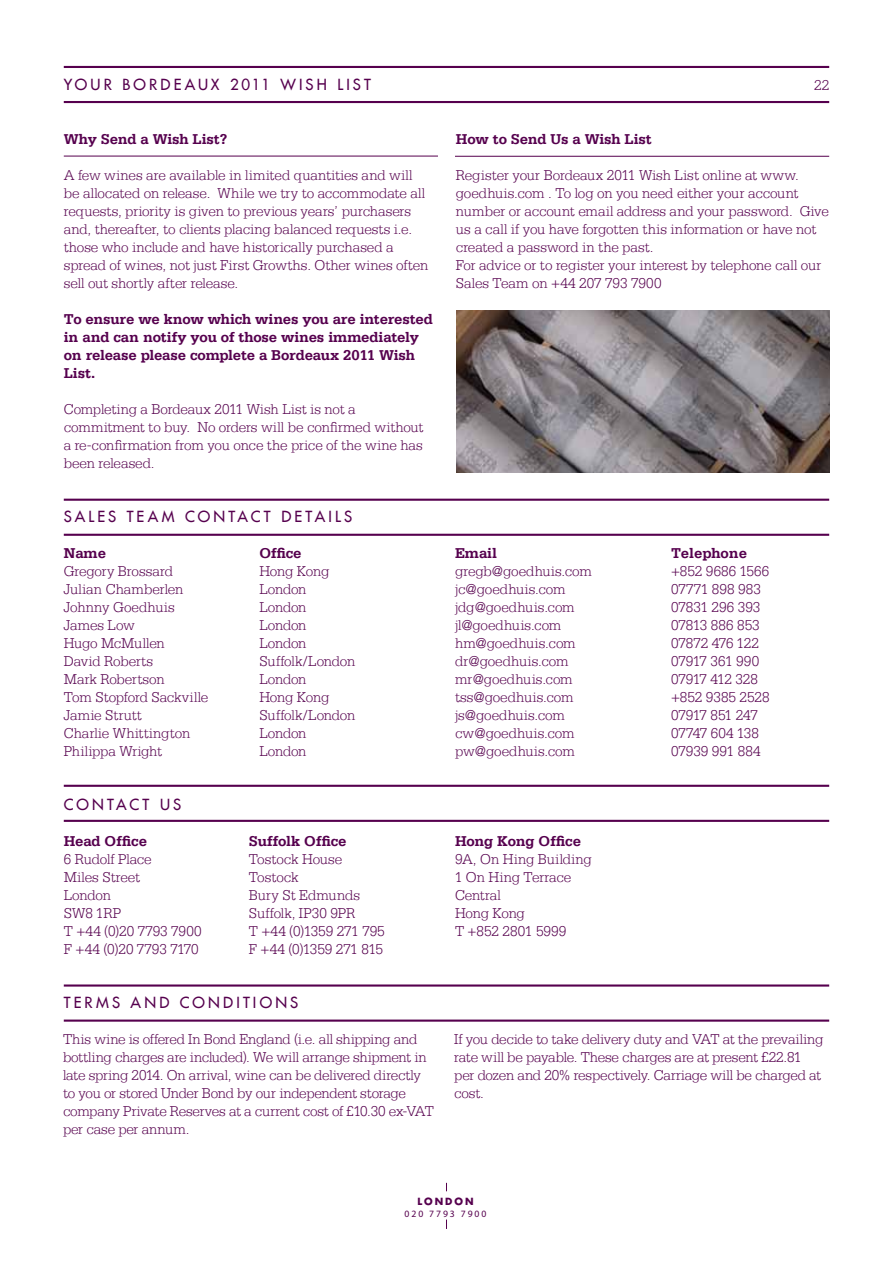
<style>
.page{position:relative;width:893px;height:1263px;background:#fff}
.page>*{position:absolute;margin:0;border:0;box-sizing:border-box;transform-origin:0 0}
.t1{font:300 15px/18px "Serifa Std";letter-spacing:-.01em;color:#56004e}
.t2{font:700 15px/18px "Serifa Std";letter-spacing:-.01em;color:#56004e}
.t3{font:500 15px "Futura Std";letter-spacing:.21em;color:#56004e}
.t4{font:300 15px "Serifa Std";letter-spacing:.01em;color:#56004e}
.t5{font:9.75px "Myriad Pro";letter-spacing:.2em;color:#56004e}
.t6{font:700 9.75px "Futura Std";letter-spacing:.2em;color:#56004e}
</style>
<div class="page">
<hr style="left:64px;top:101px;width:765px;height:2px;background:#56004e">
<hr style="left:64px;top:66px;width:765px;height:2px;background:#56004e">
<hr style="left:64px;top:156px;width:374px;height:1px;background:#56004e">
<hr style="left:455px;top:156px;width:374px;height:1px;background:#56004e">
<hr style="left:64px;top:534px;width:765px;height:2px;background:#56004e">
<hr style="left:64px;top:499px;width:765px;height:2px;background:#56004e">
<hr style="left:64px;top:820px;width:765px;height:2px;background:#56004e">
<hr style="left:64px;top:785px;width:765px;height:2px;background:#56004e">
<hr style="left:64px;top:1019px;width:765px;height:3px;background:#56004e">
<hr style="left:64px;top:984px;width:765px;height:2px;background:#56004e">
<img style="left:456px;top:310px;width:373px;height:162px">
<p class="t3" style="left:64px;top:75px;width:309px">YOUR BORDEAUX 2011 WISH LIST</p>
<p class="t2" style="left:64px;top:130px;width:165px">Why Send a Wish List?</p>
<p class="t1" style="left:64px;top:166px;width:366px">A few wines are available in limited quantities and will be allocated on release. While we try to accommodate all requests, priority is given to previous years’ purchasers and, thereafter, to clients placing balanced requests i.e. those who include and have historically purchased a spread of wines, not just First Growths. Other wines often sell out shortly after release.</p>
<p class="t2" style="left:64px;top:310px;width:371px">To ensure we know which wines you are interested in and can notify you of those wines immediately on release please complete a Bordeaux 2011 Wish List.</p>
<p class="t1" style="left:64px;top:400px;width:361px">Completing a Bordeaux 2011 Wish List is not a commitment to buy. No orders will be confirmed without a re-confirmation from you once the price of the wine has been released.</p>
<p class="t3" style="left:64px;top:507px;width:290px">SALES TEAM CONTACT DETAILS</p>
<p class="t2" style="left:64px;top:544px;width:44px">Name</p>
<p class="t1" style="left:64px;top:562px;width:146px">Gregory Brossard<br>Julian Chamberlen<br>Johnny Goedhuis<br>James Low<br>Hugo McMullen<br>David Roberts<br>Mark Robertson<br>Tom Stopford Sackville<br>Jamie Strutt<br>Charlie Whittington<br>Philippa Wright</p>
<p class="t2" style="left:259px;top:544px;width:44px">Office</p>
<p class="t1" style="left:259px;top:562px;width:98px">Hong Kong<br>London<br>London<br>London<br>London<br>Suffolk/London<br>London<br>Hong Kong<br>Suffolk/London<br>London<br>London</p>
<p class="t3" style="left:64px;top:795px;width:119px">CONTACT US</p>
<p class="t2" style="left:64px;top:832px;width:85px">Head Office</p>
<p class="t1" style="left:64px;top:850px;width:139px">6 Rudolf Place<br>Miles Street<br>London<br>SW8 1RP<br>T +44 (0)20 7793 7900<br>F +44 (0)20 7793 7170</p>
<p class="t2" style="left:249px;top:832px;width:99px">Suffolk Office</p>
<p class="t1" style="left:249px;top:850px;width:138px">Tostock House<br>Tostock<br>Bury St Edmunds<br>Suffolk, IP30 9PR<br>T +44 (0)1359 271 795<br>F +44 (0)1359 271 815</p>
<p class="t3" style="left:64px;top:993px;width:236px">TERMS AND CONDITIONS</p>
<p class="t1" style="left:814px;top:76px;width:16px">22</p>
<p class="t2" style="left:456px;top:130px;width:197px">How to Send Us a Wish List</p>
<p class="t1" style="left:456px;top:166px;width:375px">Register your Bordeaux 2011 Wish List online at www. goedhuis.com . To log on you need either your account number or account email address and your password. Give us a call if you have forgotten this information or have not created a password in the past.<br>For advice or to register your interest by telephone call our Sales Team on +44 207 793 7900</p>
<p class="t2" style="left:455px;top:544px;width:44px">Email</p>
<p class="t2" style="left:671px;top:544px;width:78px">Telephone</p>
<p class="t1" style="left:455px;top:562px;width:139px">gregb@goedhuis.com</p>
<p class="t4" style="left:671px;top:563px;width:100px">+852 9686 1566</p>
<p class="t1" style="left:455px;top:580px;width:112px">jc@goedhuis.com</p>
<p class="t1" style="left:671px;top:580px;width:91px">07771 898 983</p>
<p class="t1" style="left:455px;top:598px;width:121px">jdg@goedhuis.com</p>
<p class="t1" style="left:671px;top:598px;width:91px">07831 296 393</p>
<p class="t1" style="left:455px;top:616px;width:108px">jl@goedhuis.com</p>
<p class="t1" style="left:671px;top:616px;width:90px">07813 886 853</p>
<p class="t1" style="left:455px;top:634px;width:122px">hm@goedhuis.com</p>
<p class="t1" style="left:671px;top:634px;width:90px">07872 476 122</p>
<p class="t1" style="left:455px;top:652px;width:115px">dr@goedhuis.com</p>
<p class="t1" style="left:671px;top:652px;width:90px">07917 361 990</p>
<p class="t1" style="left:455px;top:670px;width:119px">mr@goedhuis.com</p>
<p class="t1" style="left:671px;top:670px;width:88px">07917 412 328</p>
<p class="t1" style="left:455px;top:688px;width:120px">tss@goedhuis.com</p>
<p class="t1" style="left:671px;top:688px;width:100px">+852 9385 2528</p>
<p class="t1" style="left:455px;top:706px;width:112px">js@goedhuis.com</p>
<p class="t1" style="left:671px;top:706px;width:88px">07917 851 247</p>
<p class="t1" style="left:455px;top:724px;width:121px">cw@goedhuis.com</p>
<p class="t1" style="left:671px;top:724px;width:89px">07747 604 138</p>
<p class="t1" style="left:455px;top:742px;width:122px">pw@goedhuis.com</p>
<p class="t1" style="left:671px;top:742px;width:91px">07939 991 884</p>
<p class="t2" style="left:455px;top:832px;width:127px">Hong Kong Office</p>
<p class="t1" style="left:455px;top:850px;width:138px">9A, On Hing Building<br>1 On Hing Terrace<br>Central<br>Hong Kong<br>T +852 2801 5999</p>
<p class="t1" style="left:63px;top:1030px;width:372px">This wine is offered In Bond England (i.e. all shipping and bottling charges are included). We will arrange shipment in late spring 2014. On arrival, wine can be delivered directly to you or stored Under Bond by our independent storage company Private Reserves at a current cost of £10.30 ex-VAT per case per annum.</p>
<p class="t1" style="left:454px;top:1030px;width:371px">If you decide to take delivery duty and VAT at the prevailing rate will be payable. These charges are at present £22.81 per dozen and 20% respectively. Carriage will be charged at cost.</p>
<p class="t6" style="left:418px;top:1195px;width:57px">LONDON</p>
<p class="t5" style="left:405px;top:1208px;width:83px">020 7793 7900</p>
</div>
